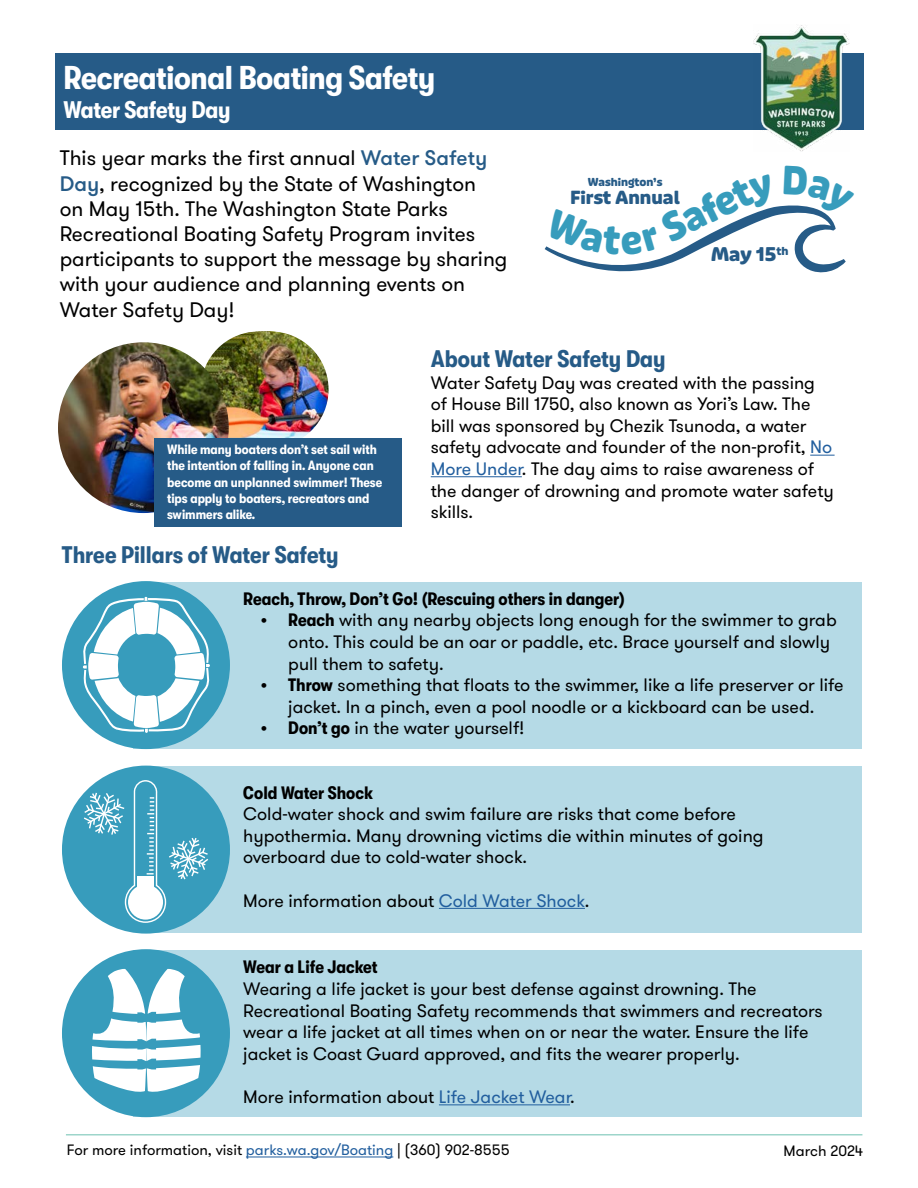
<style>
.page{position:relative;width:918px;height:1188px;background:#fff}
.page>*{position:absolute;margin:0;border:0;box-sizing:border-box;transform-origin:0 0}
.t1{font:700 condensed 33px "GT Walsheim";letter-spacing:-.01em;color:#fff}
.t2{font:700 condensed 24px "GT Walsheim";color:#265b87}
.t3{font:700 condensed 24px "GT Walsheim";letter-spacing:-.01em;color:#fff}
.t4{font:21px/25.2px "GT Walsheim Pro";color:#000}
.t5{font:700 expanded 18.9px "Puffin Display Soft";color:#265b87}
.t6{font:18px/21.6px "GT Walsheim Pro";color:#000}
.t7{font:700 condensed 18px "GT Walsheim";color:#000}
.t8{font:700 expanded 18px "Puffin Display Soft";color:#265b87}
.t9{font:15px "GT Walsheim Pro";color:#000}
.t10{font:700 condensed 13.5px/16.2px "GT Walsheim";color:#fff}
.t11{font:700 expanded 10.95px "Puffin Display Soft";color:#265b87}
.s1{font-weight:500;color:#265b87}
.s2{color:#215e9e}
.s3{font-family:"GT Walsheim";font-weight:700;font-stretch:condensed}
</style>
<div class="page">
<img style="left:213px;top:332px;width:116px;height:115px;border-radius:58px">
<div style="left:55px;top:54px;width:808px;height:76px;background:#265b87"></div>
<img style="left:754px;top:25px;width:95px;height:126px">
<svg style="left:810px;top:455px;width:25px;height:1px"></svg>
<hr style="left:431px;top:476px;width:91px;height:1px;background:#215e9e">
<div style="left:134px;top:582px;width:728px;height:167px;background:#b5dae6"></div>
<div style="left:146px;top:766px;width:716px;height:166px;background:#b5dae6"></div>
<div style="left:134px;top:950px;width:728px;height:167px;background:#b5dae6"></div>
<div style="left:62px;top:581px;width:168px;height:168px;background:#379cbc;border-radius:50%"></div>
<div style="left:62px;top:766px;width:168px;height:168px;background:#379cbc;border-radius:50%"></div>
<div style="left:62px;top:949px;width:168px;height:168px;background:#379cbc;border-radius:50%"></div>
<hr style="left:439px;top:908px;width:146px;height:1px;background:#215e9e">
<hr style="left:439px;top:1104px;width:131px;height:1px;background:#215e9e">
<hr style="left:66px;top:1134px;width:796px;height:2px;background:#9dd5ca">
<hr style="left:246px;top:1157px;width:147px;height:1px;background:#215e9e">
<img style="left:58px;top:342px;width:171px;height:171px;border-radius:85px">
<div style="left:155px;top:438px;width:247px;height:88px;background:#265b87"></div>
<svg style="left:92px;top:969px;width:109px;height:123px"></svg>
<svg style="left:82px;top:779px;width:128px;height:145px"></svg>
<svg style="left:80px;top:597px;width:133px;height:136px"></svg>
<svg style="left:545px;top:205px;width:301px;height:68px"></svg>
<h1 class="t1" style="left:63px;top:59px;width:373px">Recreational Boating Safety</h1>
<h2 class="t3" style="left:63px;top:96px;width:169px">Water Safety Day</h2>
<p class="t4" style="left:60px;top:146px;width:449px">This year marks the first annual <span class="s1">Water Safety Day</span>, recognized by the State of Washington<br>on May 15th. The Washington State Parks Recreational Boating Safety Program invites participants to support the message by sharing with your audience and planning events on Water Safety Day!</p>
<h2 class="t2" style="left:431px;top:345px;width:236px">About Water Safety Day</h2>
<p class="t6" style="left:431px;top:372px;width:405px">Water Safety Day was created with the passing of House Bill 1750, also known as Yori’s Law. The bill was sponsored by Chezik Tsunoda, a water safety advocate and founder of the non-profit, <span class="s2">No More Under</span>. The day aims to raise awareness of the danger of drowning and promote water safety skills.</p>
<h2 class="t2" style="left:62px;top:541px;width:278px">Three Pillars of Water Safety</h2>
<p class="t7" style="left:243px;top:589px;width:383px">Reach, Throw, Don’t Go! (Rescuing others in danger)</p>
<p class="t6" style="left:288px;top:610px;width:550px;text-indent:-27px"><span class="s3">• Reach</span> with any nearby objects long enough for the swimmer to grab onto. This could be an oar or paddle, etc. Brace yourself and slowly pull them to safety.</p>
<p class="t6" style="left:261px;top:675px;width:584px;text-align:center"><span class="s3">• Throw</span> something that floats to the swimmer, like a life preserver or life jacket. In a pinch, even a pool noodle or a kickboard can be used.</p>
<p class="t6" style="left:261px;top:718px;width:265px"><span class="s3">• Don’t go</span> in the water yourself!</p>
<p class="t11" style="left:588px;top:176px;width:76px">Washington’s</p>
<p class="t8" style="left:570px;top:186px;width:111px">First Annual</p>
<p class="t5" style="left:711px;top:243px;width:79px">May 15<sup>th</sup></p>
<p class="t10" style="left:167px;top:441px;width:217px">While many boaters don’t set sail with the intention of falling in. Anyone can become an unplanned swimmer! These tips apply to boaters, recreators and swimmers alike.</p>
<p class="t7" style="left:243px;top:782px;width:132px">Cold Water Shock</p>
<p class="t6" style="left:243px;top:804px;width:522px">Cold-water shock and swim failure are risks that come before hypothermia. Many drowning victims die within minutes of going overboard due to cold-water shock.</p>
<p class="t6" style="left:243px;top:890px;width:348px">More information about <span class="s2">Cold Water Shock</span>.</p>
<p class="t7" style="left:243px;top:957px;width:136px">Wear a Life Jacket</p>
<p class="t6" style="left:243px;top:978px;width:581px">Wearing a life jacket is your best defense against drowning. The Recreational Boating Safety recommends that swimmers and recreators wear a life jacket at all times when on or near the water. Ensure the life jacket is Coast Guard approved, and fits the wearer properly.</p>
<p class="t6" style="left:243px;top:1086px;width:333px">More information about <span class="s2">Life Jacket Wear</span>.</p>
<p class="t9" style="left:67px;top:1141px;width:445px">For more information, visit <span class="s2">parks.wa.gov/Boating</span> | (360) 902-8555</p>
<p class="t9" style="left:784px;top:1141px;width:81px">March 2024</p>
</div>
